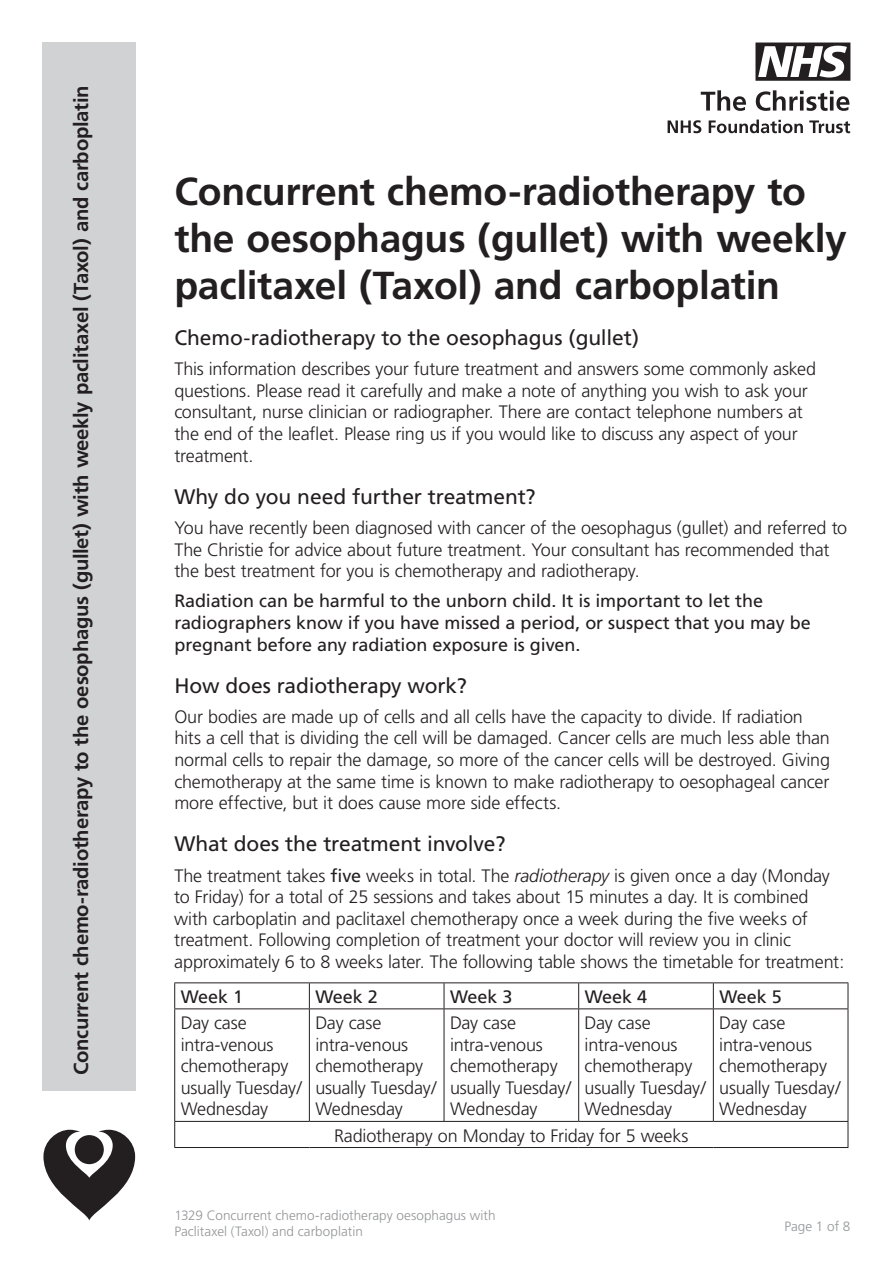
<style>
.page{position:relative;width:893px;height:1263px;background:#fff}
.page>*{position:absolute;margin:0;border:0;box-sizing:border-box;transform-origin:0 0}
.t1{font:700 39px/47px "Frutiger";letter-spacing:-.005em;color:#231f20}
.t2{font:21px "Frutiger";letter-spacing:-.005em;color:#231f20}
.t3{font:700 20.25px "Frutiger";letter-spacing:-.015em;color:#231f20}
.t4{font:300 18px/21.6px "Frutiger";letter-spacing:-.01em;color:#231f20}
.t5{font:18px/21.6px "Frutiger";letter-spacing:-.005em;color:#231f20}
.t6{font:300 13.5px/16.2px "Frutiger";letter-spacing:.005em;color:#939598}
.s1{font-weight:400}
.s2{font-style:italic}
</style>
<div class="page">
<svg style="left:668px;top:120px;width:182px;height:13px"></svg>
<svg style="left:701px;top:90px;width:148px;height:21px"></svg>
<svg style="left:755px;top:43px;width:95px;height:38px"></svg>
<div style="left:43px;top:43px;width:93px;height:1048px;background:#d1d2d4"></div>
<svg style="left:43px;top:1130px;width:92px;height:90px"></svg>
<div style="left:75px;top:1135px;width:29px;height:29px;background:#231f20;border-radius:50%"></div>
<hr style="left:174px;top:982px;width:135px;height:1px;background:#231f20">
<svg style="left:174px;top:983px;width:1px;height:25px"></svg>
<hr style="left:309px;top:982px;width:135px;height:1px;background:#231f20">
<svg style="left:309px;top:983px;width:1px;height:25px"></svg>
<hr style="left:444px;top:982px;width:135px;height:1px;background:#231f20">
<svg style="left:444px;top:983px;width:1px;height:25px"></svg>
<hr style="left:579px;top:982px;width:134px;height:1px;background:#231f20">
<svg style="left:578px;top:983px;width:1px;height:25px"></svg>
<hr style="left:713px;top:982px;width:135px;height:1px;background:#231f20">
<svg style="left:713px;top:983px;width:1px;height:25px"></svg>
<svg style="left:848px;top:983px;width:1px;height:25px"></svg>
<hr style="left:174px;top:1008px;width:135px;height:1px;background:#231f20">
<hr style="left:174px;top:1009px;width:1px;height:112px;background:#231f20">
<hr style="left:309px;top:1008px;width:135px;height:1px;background:#231f20">
<hr style="left:309px;top:1009px;width:1px;height:112px;background:#231f20">
<hr style="left:444px;top:1008px;width:135px;height:1px;background:#231f20">
<hr style="left:444px;top:1009px;width:1px;height:112px;background:#231f20">
<hr style="left:579px;top:1008px;width:134px;height:1px;background:#231f20">
<hr style="left:578px;top:1009px;width:1px;height:112px;background:#231f20">
<hr style="left:713px;top:1008px;width:135px;height:1px;background:#231f20">
<hr style="left:713px;top:1009px;width:1px;height:112px;background:#231f20">
<hr style="left:848px;top:1009px;width:1px;height:112px;background:#231f20">
<hr style="left:174px;top:1121px;width:135px;height:1px;background:#231f20">
<svg style="left:174px;top:1122px;width:1px;height:25px"></svg>
<hr style="left:309px;top:1121px;width:135px;height:1px;background:#231f20">
<hr style="left:444px;top:1121px;width:135px;height:1px;background:#231f20">
<hr style="left:579px;top:1121px;width:134px;height:1px;background:#231f20">
<hr style="left:713px;top:1121px;width:135px;height:1px;background:#231f20">
<svg style="left:848px;top:1122px;width:1px;height:25px"></svg>
<hr style="left:174px;top:1147px;width:135px;height:1px;background:#231f20">
<hr style="left:309px;top:1147px;width:135px;height:1px;background:#231f20">
<hr style="left:444px;top:1147px;width:135px;height:1px;background:#231f20">
<hr style="left:579px;top:1147px;width:134px;height:1px;background:#231f20">
<hr style="left:713px;top:1147px;width:135px;height:1px;background:#231f20">
<p class="t3" style="left:69px;top:1075px;width:991px;rotate:-90deg">Concurrent chemo-radiotherapy to the oesophagus (gullet) with weekly paclitaxel (Taxol) and carboplatin</p>
<h1 class="t1" style="left:174px;top:167px;width:674px">Concurrent chemo-radiotherapy to the oesophagus (gullet) with weekly paclitaxel (Taxol) and carboplatin</h1>
<p class="t2" style="left:174px;top:325px;width:466px">Chemo-radiotherapy to the oesophagus (gullet)</p>
<p class="t4" style="left:174px;top:358px;width:643px">This information describes your future treatment and answers some commonly asked questions. Please read it carefully and make a note of anything you wish to ask your consultant, nurse clinician or radiographer. There are contact telephone numbers at the end of the leaflet. Please ring us if you would like to discuss any aspect of your treatment.</p>
<p class="t2" style="left:174px;top:484px;width:363px">Why do you need further treatment?</p>
<p class="t4" style="left:174px;top:517px;width:674px">You have recently been diagnosed with cancer of the oesophagus (gullet) and referred to<br>The Christie for advice about future treatment. Your consultant has recommended that the best treatment for you is chemotherapy and radiotherapy.</p>
<p class="t5" style="left:174px;top:590px;width:638px">Radiation can be harmful to the unborn child. It is important to let the radiographers know if you have missed a period, or suspect that you may be pregnant before any radiation exposure is given.</p>
<p class="t2" style="left:174px;top:673px;width:294px">How does radiotherapy work?</p>
<p class="t4" style="left:174px;top:706px;width:657px">Our bodies are made up of cells and all cells have the capacity to divide. If radiation hits a cell that is dividing the cell will be damaged. Cancer cells are much less able than normal cells to repair the damage, so more of the cancer cells will be destroyed. Giving chemotherapy at the same time is known to make radiotherapy to oesophageal cancer more effective, but it does cause more side effects.</p>
<p class="t2" style="left:174px;top:832px;width:333px">What does the treatment involve?</p>
<p class="t4" style="left:174px;top:864px;width:671px">The treatment takes <span class="s1">five</span> weeks in total. The <span class="s2">radiotherapy</span> is given once a day (Monday to Friday) for a total of 25 sessions and takes about 15 minutes a day. It is combined with carboplatin and paclitaxel chemotherapy once a week during the five weeks of treatment. Following completion of treatment your doctor will review you in clinic approximately 6 to 8 weeks later. The following table shows the timetable for treatment:</p>
<p class="t5" style="left:181px;top:986px;width:64px">Week 1</p>
<p class="t5" style="left:315px;top:986px;width:64px">Week 2</p>
<p class="t5" style="left:450px;top:986px;width:64px">Week 3</p>
<p class="t5" style="left:585px;top:986px;width:64px">Week 4</p>
<p class="t5" style="left:719px;top:986px;width:64px">Week 5</p>
<p class="t4" style="left:181px;top:1012px;width:123px">Day case intra-venous chemotherapy usually Tuesday/<br>Wednesday</p>
<p class="t4" style="left:315px;top:1012px;width:123px">Day case intra-venous chemotherapy usually Tuesday/<br>Wednesday</p>
<p class="t4" style="left:450px;top:1012px;width:123px">Day case intra-venous chemotherapy usually Tuesday/<br>Wednesday</p>
<p class="t4" style="left:585px;top:1012px;width:123px">Day case intra-venous chemotherapy usually Tuesday/<br>Wednesday</p>
<p class="t4" style="left:719px;top:1012px;width:123px">Day case intra-venous chemotherapy usually Tuesday/<br>Wednesday</p>
<p class="t4" style="left:334px;top:1124px;width:356px">Radiotherapy on Monday to Friday for 5 weeks</p>
<p class="t6" style="left:174px;top:1207px;width:323px">1329 Concurrent chemo-radiotherapy oesophagus with<br>Paclitaxel (Taxol) and carboplatin</p>
<p class="t6" style="left:784px;top:1218px;width:68px">Page 1 of 8</p>
</div>
